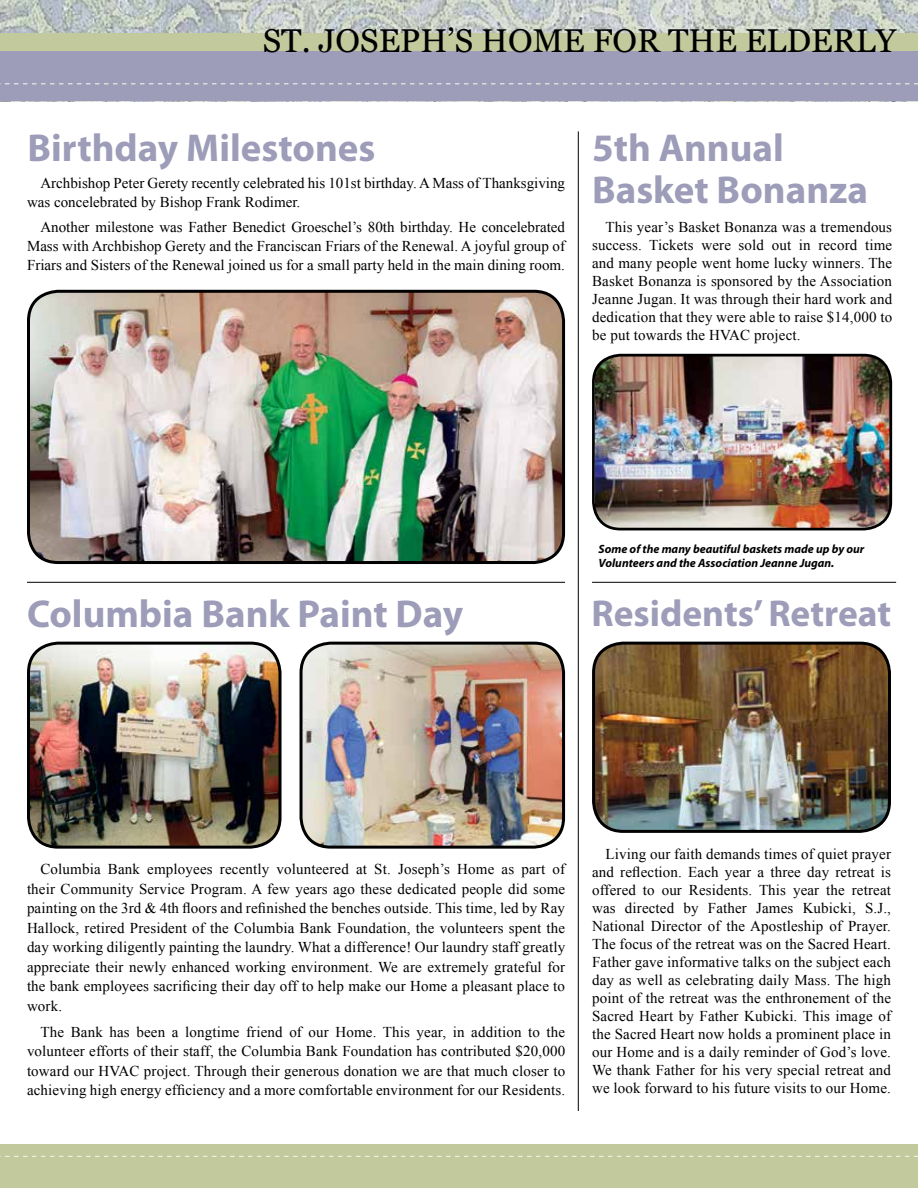
<style>
.page{position:relative;width:918px;height:1188px;background:#fff}
.page>*{position:absolute;margin:0;border:0;box-sizing:border-box;transform-origin:0 0}
.t1{font:700 39px/42px "Myriad Pro";color:#9d9cb9}
.t2{font:700 37.5px "Myriad Pro";color:#9d9cb9}
.t3{font:33px "Georgia";color:#000}
.t4{font:15px/18px "Times New Roman";letter-spacing:.01em;color:#000;text-align:justify}
.t5{font:italic 700 12px/14.4px "Myriad Pro";color:#000}
</style>
<div class="page">
<img style="left:0;top:0;width:918px;height:102px">
<div style="left:0;top:33px;width:918px;height:50px;background:#c1c99d"></div>
<div style="left:0;top:1145px;width:918px;height:43px;background:#c1c99d"></div>
<div style="left:0;top:51px;width:918px;height:50px;background:#9d9cb9"></div>
<svg style="left:0;top:83px;width:918px;height:1px"></svg>
<svg style="left:0;top:1156px;width:918px;height:1px"></svg>
<img style="left:594px;top:643px;width:296px;height:188px">
<div style="left:592px;top:642px;width:299px;height:191px;border:3px solid #000;border-radius:30px"></div>
<img style="left:28px;top:291px;width:536px;height:272px">
<div style="left:27px;top:290px;width:538px;height:274px;border:3px solid #000;border-radius:30px"></div>
<img style="left:595px;top:355px;width:296px;height:174px">
<div style="left:592px;top:354px;width:300px;height:176px;border:3px solid #000;border-radius:27px"></div>
<img style="left:28px;top:643px;width:250px;height:204px">
<div style="left:27px;top:642px;width:255px;height:207px;border:3px solid #000;border-radius:30px"></div>
<img style="left:301px;top:643px;width:263px;height:204px">
<div style="left:300px;top:642px;width:265px;height:207px;border:3px solid #000;border-radius:30px"></div>
<hr style="left:27px;top:582px;width:538px;height:1px;background:#000">
<hr style="left:578px;top:131px;width:1px;height:980px;background:#000">
<hr style="left:592px;top:582px;width:304px;height:1px;background:#000">
<h3 class="t3" style="left:263px;top:22px;width:635px">ST. JOSEPH’S HOME FOR THE ELDERLY</h3>
<h1 class="t1" style="left:28px;top:125px;width:349px">Birthday Milestones</h1>
<p class="t4" style="left:27px;top:173px;width:540px;line-height:18.8px;text-indent:14px">Archbishop Peter Gerety recently celebrated his 101st birthday. A Mass of Thanksgiving was concelebrated by Bishop Frank Rodimer.</p>
<p class="t4" style="left:27px;top:218px;width:540px;line-height:18.8px;text-indent:14px">Another milestone was Father Benedict Groeschel’s 80th birthday. He concelebrated Mass with Archbishop Gerety and the Franciscan Friars of the Renewal. A joyful group of Friars and Sisters of the Renewal joined us for a small party held in the main dining room.</p>
<h1 class="t1" style="left:592px;top:125px;width:278px">5th Annual<br>Basket Bonanza</h1>
<p class="t4" style="left:592px;top:217px;width:302px;text-indent:14px">This year’s Basket Bonanza was a tremendous success. Tickets were sold out in record time and many people went home lucky winners. The Basket Bonanza is sponsored by the Association Jeanne Jugan. It was through their hard work and dedication that they were able to raise $14,000 to be put towards the HVAC project.</p>
<h1 class="t1" style="left:27px;top:592px;width:438px">Columbia Bank Paint Day</h1>
<p class="t5" style="left:599px;top:541px;width:267px">Some of the many beautiful baskets made up by our<br>Volunteers and the Association Jeanne Jugan.</p>
<h2 class="t2" style="left:592px;top:589px;width:301px">Residents’ Retreat</h2>
<p class="t4" style="left:27px;top:859px;width:540px;line-height:19.5px;text-indent:14px">Columbia Bank employees recently volunteered at St. Joseph’s Home as part of their Community Service Program. A few years ago these dedicated people did some painting on the 3rd &amp; 4th floors and refinished the benches outside. This time, led by Ray Hallock, retired President of the Columbia Bank Foundation, the volunteers spent the day working diligently painting the laundry. What a difference! Our laundry staff greatly appreciate their newly enhanced working environment. We are extremely grateful for the bank employees sacrificing their day off to help make our Home a pleasant place to work.</p>
<p class="t4" style="left:27px;top:1022px;width:540px;line-height:19.5px;text-indent:14px">The Bank has been a longtime friend of our Home. This year, in addition to the volunteer efforts of their staff, the Columbia Bank Foundation has contributed $20,000 toward our HVAC project. Through their generous donation we are that much closer to achieving high energy efficiency and a more comfortable environment for our Residents.</p>
<p class="t4" style="left:592px;top:845px;width:300px;text-indent:14px">Living our faith demands times of quiet prayer and reflection. Each year a three day retreat is offered to our Residents. This year the retreat was directed by Father James Kubicki, S.J., National Director of the Apostleship of Prayer.<br>The focus of the retreat was on the Sacred Heart.<br>Father gave informative talks on the subject each day as well as celebrating daily Mass. The high point of the retreat was the enthronement of the Sacred Heart by Father Kubicki. This image of the Sacred Heart now holds a prominent place in our Home and is a daily reminder of God’s love.<br>We thank Father for his very special retreat and we look forward to his future visits to our Home.</p>
</div>
